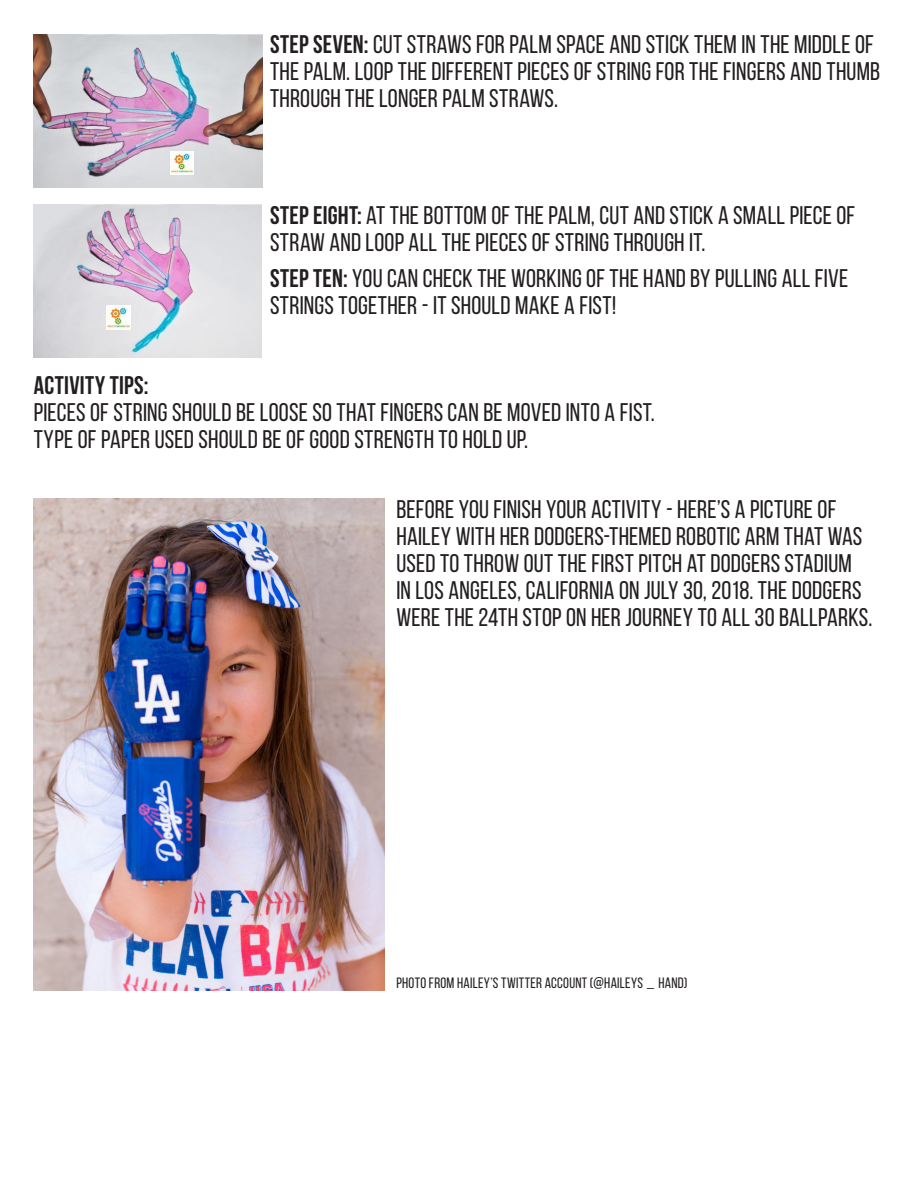
<style>
.page{position:relative;width:918px;height:1188px;background:#fff}
.page>*{position:absolute;margin:0;border:0;box-sizing:border-box;transform-origin:0 0}
.t1{font:25.5px/27px "Bebas Neue";letter-spacing:.01em;color:#231f20}
.t2{font:700 25.5px "Bebas Neue";letter-spacing:.015em;color:#231f20}
.t3{font:16.5px/23.2px "Calibri";color:#231f20}
.t4{font:15px "Bebas Neue";letter-spacing:.02em;color:#231f20}
.s1{font-weight:700}
</style>
<div class="page">
<img style="left:34px;top:34px;width:229px;height:153px">
<img style="left:170px;top:151px;width:23px;height:24px">
<img style="left:34px;top:205px;width:228px;height:153px">
<img style="left:107px;top:306px;width:23px;height:23px">
<img style="left:34px;top:499px;width:351px;height:491px">
<p class="t1" style="left:270px;top:30px;width:612px"><span class="s1">STEP SEVEN:</span> CUT STRAWS FOR PALM SPACE AND STICK THEM IN THE MIDDLE OF<br>THE PALM. LOOP THE DIFFERENT PIECES OF STRING FOR THE FINGERS AND THUMB<br>THROUGH THE LONGER PALM STRAWS.</p>
<p class="t1" style="left:270px;top:201px;width:587px"><span class="s1">STEP EIGHT:</span> AT THE BOTTOM OF THE PALM, CUT AND STICK A SMALL PIECE OF<br>STRAW AND LOOP ALL THE PIECES OF STRING THROUGH IT.</p>
<p class="t1" style="left:270px;top:264px;width:580px"><span class="s1">STEP TEN:</span> YOU CAN CHECK THE WORKING OF THE HAND BY PULLING ALL FIVE<br>STRINGS TOGETHER - IT SHOULD MAKE A FIST!</p>
<p class="t2" style="left:34px;top:371px;width:116px">ACTIVITY TIPS:</p>
<p class="t1" style="left:34px;top:399px;width:623px">PIECES OF STRING SHOULD BE LOOSE SO THAT FINGERS CAN BE MOVED INTO A FIST.</p>
<p class="t1" style="left:34px;top:426px;width:496px">TYPE OF PAPER USED SHOULD BE OF GOOD STRENGTH TO HOLD UP.</p>
<p class="t3" style="left:0;top:403px;width:264px">and the other in the lower middle. We second rectangle, punch a hole in the</p>
<p class="t1" style="left:396px;top:496px;width:478px">BEFORE YOU FINISH YOUR ACTIVITY - HERE’S A PICTURE OF HAILEY WITH HER DODGERS-THEMED ROBOTIC ARM THAT WAS USED TO THROW OUT THE FIRST PITCH AT DODGERS STADIUM IN LOS ANGELES, CALIFORNIA ON JULY 30, 2018. THE DODGERS WERE THE 24TH STOP ON HER JOURNEY TO ALL 30 BALLPARKS.</p>
<p class="t4" style="left:396px;top:975px;width:293px">PHOTO FROM HAILEY’S TWITTER ACCOUNT (@HAILEYS _ HAND)</p>
</div>
